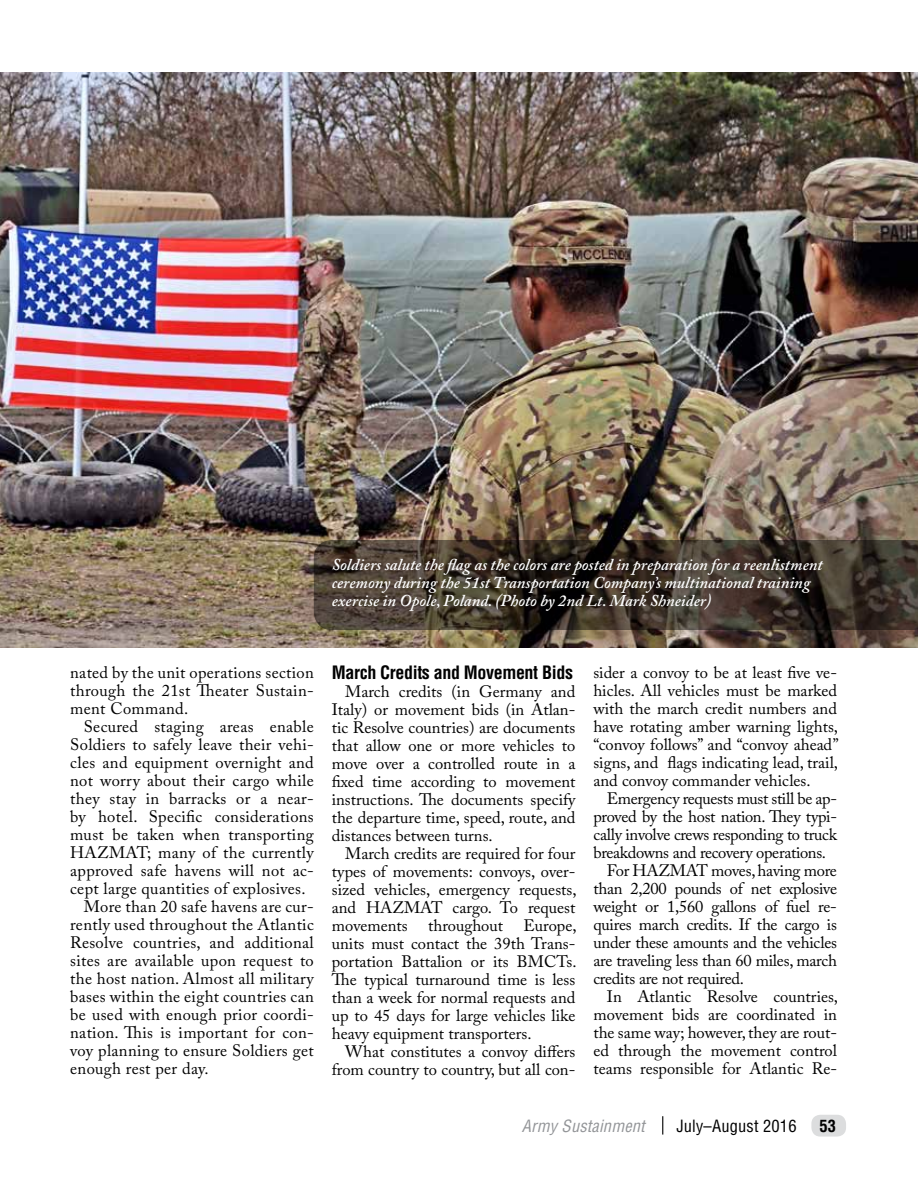
<style>
.page{position:relative;width:918px;height:1188px;background:#fff}
.page>*{position:absolute;margin:0;border:0;box-sizing:border-box;transform-origin:0 0}
.t1{font:700 condensed 18px "Helvetica LT Std";letter-spacing:-.02em;color:#000}
.t2{font:16.5px/18px "Adobe Caslon Pro";color:#000;text-align:justify}
.t3{font:16.5px "Adobe Caslon Pro";letter-spacing:.02em;color:#000}
.t4{font:italic 600 16.5px/18px "Adobe Caslon Pro";color:#fff}
.t5{font:16.5px "Adobe Caslon Pro";letter-spacing:-.02em;color:#000}
.t6{font:italic condensed 16.5px "Helvetica LT Std";letter-spacing:.01em;color:#939598}
.t7{font:condensed 16.5px "Helvetica LT Std";letter-spacing:.01em;color:#000}
.t8{font:700 condensed 16.5px "Helvetica LT Std";color:#000}
</style>
<div class="page">
<img style="left:0;top:72px;width:918px;height:576px">
<svg style="left:314px;top:540px;width:604px;height:90px;background:#3c332a"></svg>
<svg style="left:662px;top:1116px;width:1px;height:19px"></svg>
<div style="left:811px;top:1115px;width:35px;height:22px;background:#dcddde;border-radius:9px"></div>
<p class="t4" style="left:332px;top:556px;width:492px">Soldiers salute the flag as the colors are posted in preparation for a reenlistment ceremony during the 51st Transportation Company’s multinational training exercise in Opole, Poland. (Photo by 2nd Lt. Mark Shneider)</p>
<p class="t2" style="left:70px;top:663px;width:245px">nated by the unit operations section through the 21st Theater Sustain&shy;ment Command.</p>
<p class="t3" style="left:84px;top:717px;width:232px">Secured staging areas enable</p>
<p class="t3" style="left:70px;top:735px;width:245px">Soldiers to safely leave their vehi-</p>
<p class="t3" style="left:70px;top:753px;width:245px">cles and equipment overnight and</p>
<p class="t3" style="left:70px;top:771px;width:245px">not worry about their cargo while</p>
<p class="t3" style="left:70px;top:789px;width:245px">they stay in barracks or a near-</p>
<p class="t3" style="left:70px;top:807px;width:245px">by hotel. Specific considerations</p>
<p class="t3" style="left:70px;top:825px;width:245px">must be taken when transporting</p>
<p class="t3" style="left:70px;top:843px;width:245px">HAZMAT; many of the currently</p>
<p class="t3" style="left:70px;top:861px;width:245px">approved safe havens will not ac-</p>
<p class="t3" style="left:70px;top:879px;width:237px">cept large quantities of explosives.</p>
<p class="t3" style="left:84px;top:897px;width:232px">More than 20 safe havens are cur-</p>
<p class="t3" style="left:70px;top:915px;width:245px">rently used throughout the Atlantic</p>
<p class="t3" style="left:70px;top:933px;width:245px">Resolve countries, and additional</p>
<p class="t3" style="left:70px;top:951px;width:245px">sites are available upon request to</p>
<p class="t3" style="left:70px;top:969px;width:245px">the host nation. Almost all military</p>
<p class="t3" style="left:70px;top:987px;width:245px">bases within the eight countries can</p>
<p class="t3" style="left:70px;top:1005px;width:245px">be used with enough prior coordi-</p>
<p class="t3" style="left:70px;top:1023px;width:245px">nation. This is important for con-</p>
<p class="t3" style="left:70px;top:1041px;width:245px">voy planning to ensure Soldiers get</p>
<p class="t3" style="left:70px;top:1059px;width:140px">enough rest per day.</p>
<p class="t1" style="left:332px;top:661px;width:243px">March Credits and Movement Bids</p>
<p class="t2" style="left:332px;top:682px;width:245px;text-indent:13px">March credits (in Germany and Italy) or movement bids (in Atlan&shy;tic Resolve countries) are documents that allow one or more vehicles to move over a controlled route in a fixed time according to movement instructions. The documents specify the departure time, speed, route, and distances between turns.</p>
<p class="t2" style="left:332px;top:844px;width:246px;text-indent:13px">March credits are required for four types of movements: convoys, over&shy;sized vehicles, emergency requests, and HAZMAT cargo. To request movements throughout Europe, units must contact the 39th Trans&shy;portation Battalion or its BMCTs.<br>The typical turnaround time is less than a week for normal requests and up to 45 days for large vehicles like heavy equipment transporters.</p>
<p class="t2" style="left:332px;top:1042px;width:245px;text-align:right">What constitutes a convoy differs from country to country, but all con-</p>
<p class="t2" style="left:593px;top:663px;width:247px">sider a convoy to be at least five ve&shy;hicles. All vehicles must be marked with the march credit numbers and have rotating amber warning lights, “convoy follows” and “convoy ahead” signs, and flags indicating lead, trail, and convoy commander vehicles.</p>
<p class="t5" style="left:607px;top:789px;width:232px">Emergency requests must still be ap-</p>
<p class="t5" style="left:593px;top:807px;width:245px">proved by the host nation. They typi-</p>
<p class="t5" style="left:593px;top:825px;width:245px">cally involve crews responding to truck</p>
<p class="t5" style="left:593px;top:843px;width:234px">breakdowns and recovery operations.</p>
<p class="t2" style="left:607px;top:861px;width:232px">For HAZMAT moves, having more</p>
<p class="t2" style="left:593px;top:879px;width:245px">than 2,200 pounds of net explosive</p>
<p class="t2" style="left:593px;top:897px;width:245px">weight or 1,560 gallons of fuel re-</p>
<p class="t2" style="left:593px;top:915px;width:245px">quires march credits. If the cargo is</p>
<p class="t2" style="left:593px;top:933px;width:245px">under these amounts and the vehicles</p>
<p class="t2" style="left:593px;top:951px;width:245px">are traveling less than 60 miles, march</p>
<p class="t2" style="left:593px;top:969px;width:152px">credits are not required.</p>
<p class="t2" style="left:607px;top:987px;width:233px">In Atlantic Resolve countries,</p>
<p class="t2" style="left:593px;top:1005px;width:245px">movement bids are coordinated in</p>
<p class="t2" style="left:593px;top:1024px;width:245px">the same way; however, they are rout-</p>
<p class="t2" style="left:593px;top:1042px;width:245px">ed through the movement control</p>
<p class="t2" style="left:593px;top:1060px;width:245px">teams responsible for Atlantic Re-</p>
<p class="t6" style="left:522px;top:1115px;width:125px">Army Sustainment</p>
<p class="t7" style="left:676px;top:1115px;width:122px">July–August 2016</p>
<p class="t8" style="left:820px;top:1115px;width:18px">53</p>
</div>
